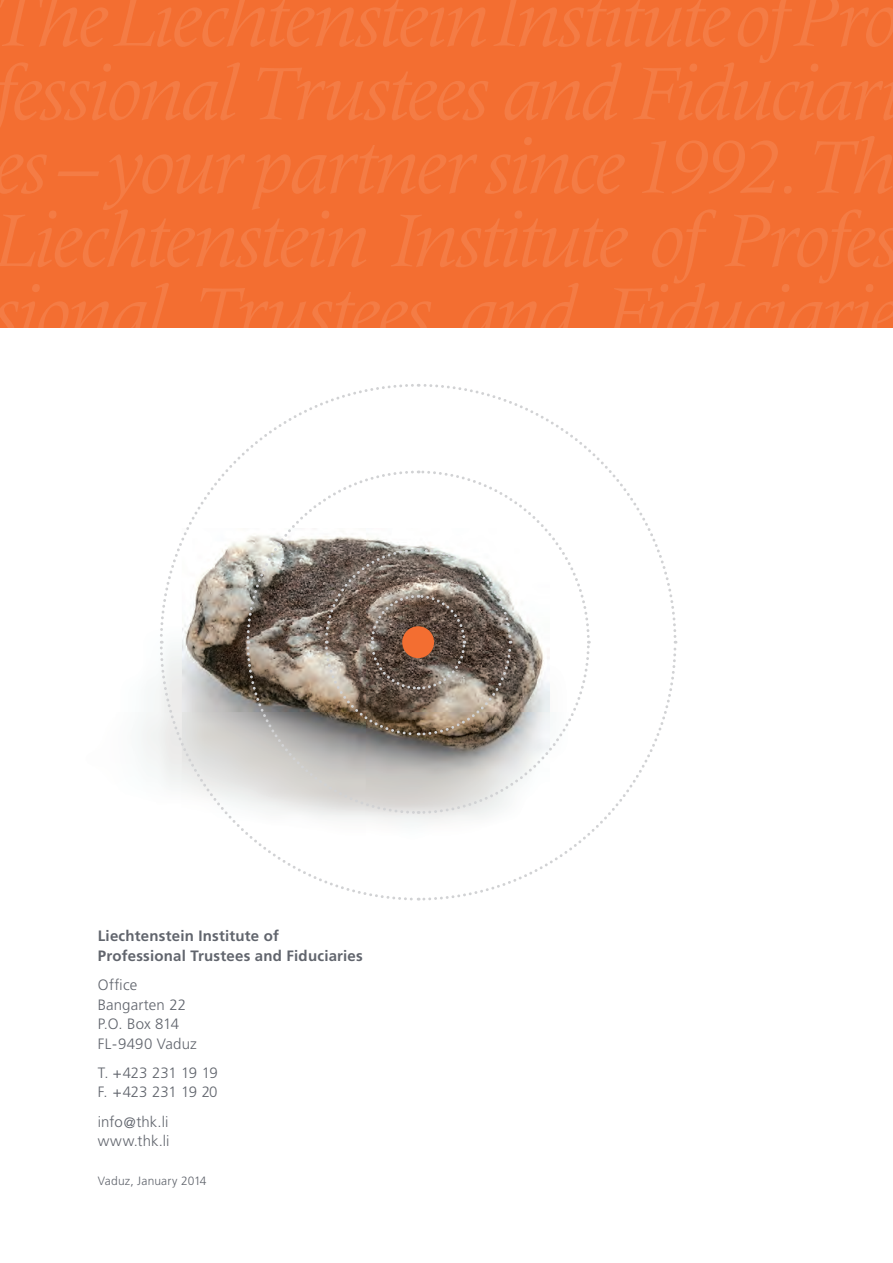
<style>
.page{position:relative;width:893px;height:1263px;background:#fff}
.page>*{position:absolute;margin:0;border:0;box-sizing:border-box;transform-origin:0 0}
.t1{font:300 15px/19.5px "Frutiger";letter-spacing:.005em;color:#61656d}
.t2{font:700 15px/19.5px "Frutiger";letter-spacing:.015em;color:#61656d}
.t3{font:300 15px/19.5px "Frutiger";letter-spacing:-.02em;color:#61656d}
.t4{font:300 12px "Frutiger";letter-spacing:-.005em;color:#61656d}
</style>
<div class="page">
<div style="left:0;top:0;width:893px;height:327px;background:#f36e31"></div>
<svg style="left:421px;top:642px;width:257px;height:259px"></svg>
<svg style="left:419px;top:384px;width:258px;height:254px"></svg>
<svg style="left:160px;top:384px;width:254px;height:258px"></svg>
<svg style="left:158px;top:645px;width:260px;height:256px"></svg>
<svg style="left:245px;top:469px;width:346px;height:346px"></svg>
<p class="t2" style="left:98px;top:926px;width:267px">Liechtenstein Institute of<br>Professional Trustees and Fiduciaries</p>
<p class="t1" style="left:98px;top:975px;width:100px">Office<br>Bangarten 22<br>P.O. Box 814<br>FL -9490 Vaduz</p>
<p class="t3" style="left:98px;top:1063px;width:121px">T. +423 231 19 19<br>F. +423 231 19 20</p>
<p class="t1" style="left:98px;top:1112px;width:73px">info@thk.li www.thk.li</p>
<p class="t4" style="left:98px;top:1174px;width:110px">Vaduz, January 2014</p>
</div>
